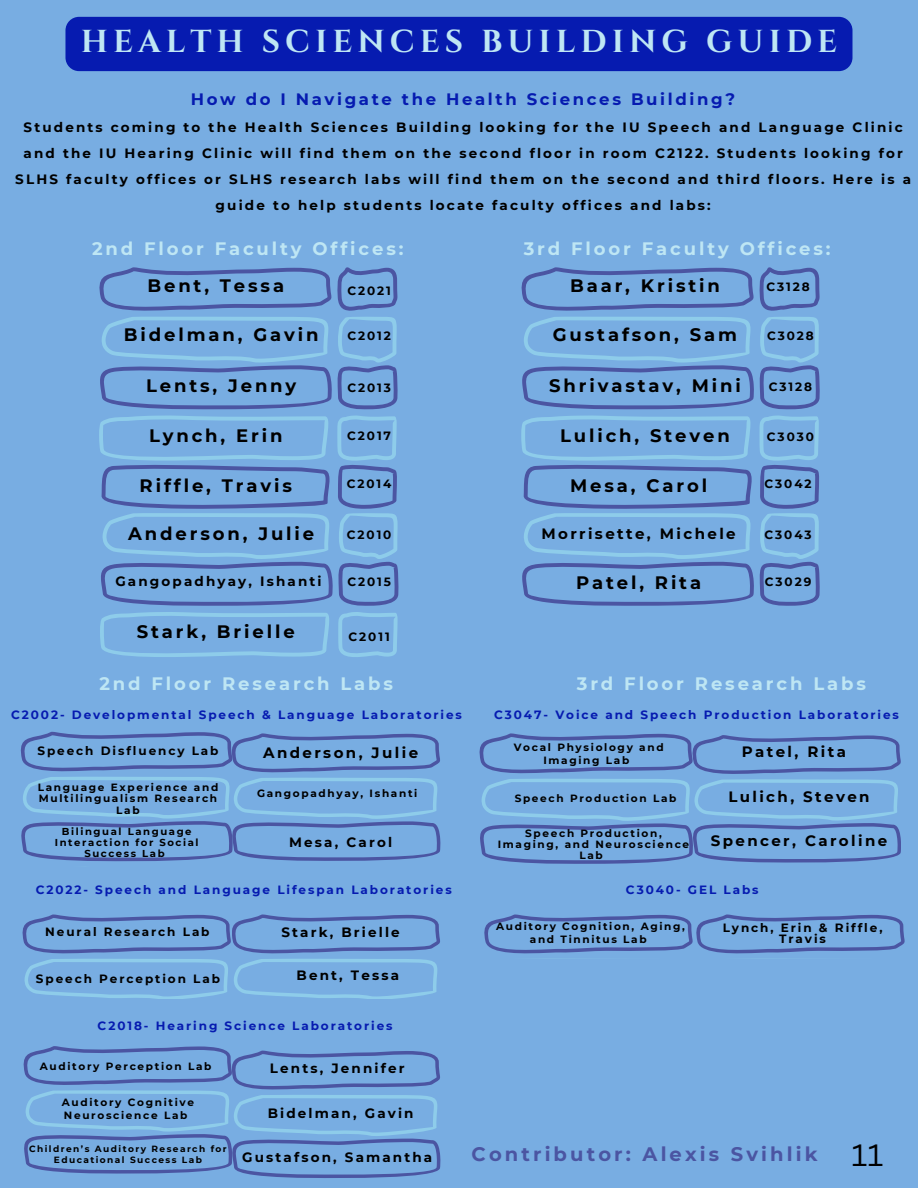
<style>
.page{position:relative;width:918px;height:1188px;background:#78ade2}
.page>*{position:absolute;margin:0;border:0;box-sizing:border-box;transform-origin:0 0}
.t1{font:700 31.65px "Cinzel";letter-spacing:.16em;color:#bee6f4}
.t2{font:30px "Canva Sans";color:#000}
.t3{font:700 19.5px "Montserrat";letter-spacing:.16em;color:#4b55a2}
.t4{font:700 18px "Montserrat";letter-spacing:.16em;color:#000}
.t5{font:700 18px "Montserrat";letter-spacing:.16em;color:#bee6f4}
.t6{font:700 16.5px "Montserrat";letter-spacing:.16em;color:#061bb0}
.t7{font:700 15px "Montserrat";letter-spacing:.16em;color:#000}
.t8{font:700 13.5px/25.8px "Montserrat";letter-spacing:.16em;color:#000;text-align:center}
.t9{font:700 12px "Montserrat";letter-spacing:.16em;color:#061bb0}
.t10{font:700 12px/10.9px "Montserrat";letter-spacing:.16em;color:#000;text-align:center}
.t11{font:700 10.5px/11.4px "Montserrat";letter-spacing:.16em;color:#000;text-align:center}
.t12{font:700 10.05px/10.9px "Montserrat";letter-spacing:.16em;color:#000;text-align:center}
.t13{font:700 9px/11.2px "Montserrat";letter-spacing:.16em;color:#000;text-align:center}
</style>
<div class="page">
<div style="left:65px;top:17px;width:787px;height:54px;background:#061bb0;border-radius:14px"></div>
<svg style="left:99px;top:267px;width:299px;height:390px"></svg>
<svg style="left:521px;top:267px;width:299px;height:339px"></svg>
<svg style="left:20px;top:732px;width:420px;height:130px"></svg>
<svg style="left:23px;top:914px;width:417px;height:85px"></svg>
<svg style="left:24px;top:1046px;width:416px;height:132px"></svg>
<svg style="left:480px;top:733px;width:421px;height:131px"></svg>
<svg style="left:485px;top:914px;width:420px;height:40px"></svg>
<h2 class="t1" style="left:81px;top:22px;width:758px">HEALTH SCIENCES BUILDING GUIDE</h2>
<h1 class="t6" style="left:191px;top:89px;width:546px">How do I Navigate the Health Sciences Building?</h1>
<h1 class="t8" style="left:15px;top:115px;width:897px">Students coming to the Health Sciences Building looking for the IU Speech and Language Clinic and the IU Hearing Clinic will find them on the second floor in room C2122. Students looking for SLHS faculty offices or SLHS research labs will find them on the second and third floors. Here is a guide to help students locate faculty offices and labs:</h1>
<p class="t5" style="left:92px;top:237px;width:313px">2nd Floor Faculty Offices:</p>
<h2 class="t4" style="left:147px;top:274px;width:138px">Bent, Tessa</h2>
<h2 class="t4" style="left:124px;top:324px;width:196px">Bidelman, Gavin</h2>
<h2 class="t4" style="left:146px;top:374px;width:152px">Lents, Jenny</h2>
<h2 class="t4" style="left:149px;top:425px;width:135px">Lynch, Erin</h2>
<h2 class="t4" style="left:140px;top:474px;width:154px">Riffle, Travis</h2>
<h5 class="t4" style="left:128px;top:522px;width:188px">Anderson, Julie</h5>
<h5 class="t8" style="left:115px;top:568px;width:208px">Gangopadhyay, Ishanti</h5>
<h5 class="t4" style="left:137px;top:621px;width:159px">Stark, Brielle</h5>
<h5 class="t10" style="left:347px;top:285px;width:45px">C2021</h5>
<h5 class="t10" style="left:347px;top:330px;width:45px">C2012</h5>
<p class="t10" style="left:347px;top:382px;width:45px">C2013</p>
<h2 class="t10" style="left:347px;top:430px;width:45px">C2017</h2>
<h4 class="t10" style="left:347px;top:478px;width:46px">C2014</h4>
<h2 class="t10" style="left:347px;top:529px;width:46px">C2010</h2>
<h5 class="t10" style="left:347px;top:577px;width:45px">C2015</h5>
<h5 class="t10" style="left:349px;top:631px;width:43px">C2011</h5>
<h5 class="t5" style="left:524px;top:237px;width:308px">3rd Floor Faculty Offices:</h5>
<h2 class="t4" style="left:570px;top:274px;width:151px">Baar, Kristin</h2>
<p class="t4" style="left:553px;top:324px;width:186px">Gustafson, Sam</p>
<h2 class="t4" style="left:549px;top:374px;width:193px">Shrivastav, Mini</h2>
<h2 class="t4" style="left:560px;top:425px;width:171px">Lulich, Steven</h2>
<h2 class="t4" style="left:570px;top:474px;width:139px">Mesa, Carol</h2>
<h2 class="t7" style="left:541px;top:525px;width:196px">Morrisette, Michele</h2>
<h2 class="t4" style="left:576px;top:572px;width:127px">Patel, Rita</h2>
<h5 class="t10" style="left:766px;top:281px;width:45px">C3128</h5>
<h5 class="t10" style="left:767px;top:330px;width:48px">C3028</h5>
<h5 class="t10" style="left:769px;top:381px;width:45px">C3128</h5>
<h5 class="t10" style="left:767px;top:431px;width:48px">C3030</h5>
<h5 class="t10" style="left:765px;top:478px;width:49px">C3042</h5>
<p class="t10" style="left:765px;top:529px;width:49px">C3043</p>
<h3 class="t10" style="left:765px;top:577px;width:48px">C3029</h3>
<h2 class="t5" style="left:99px;top:673px;width:295px">2nd Floor Research Labs</h2>
<h5 class="t5" style="left:577px;top:673px;width:291px">3rd Floor Research Labs</h5>
<h5 class="t9" style="left:11px;top:708px;width:452px">C2002- Developmental Speech &amp; Language Laboratories</h5>
<h6 class="t9" style="left:494px;top:708px;width:406px">C3047- Voice and Speech Production Laboratories</h6>
<p class="t10" style="left:37px;top:746px;width:183px">Speech Disfluency Lab</p>
<p class="t11" style="left:38px;top:781px;width:182px">Language Experience and<br>Multilingualism Research<br>Lab</p>
<p class="t12" style="left:55px;top:826px;width:145px">Bilingual Language<br>Interaction for Social<br>Success Lab</p>
<h3 class="t7" style="left:263px;top:744px;width:156px">Anderson, Julie</h3>
<p class="t11" style="left:257px;top:788px;width:162px">Gangopadhyay, Ishanti</p>
<h3 class="t8" style="left:289px;top:829px;width:104px">Mesa, Carol</h3>
<h2 class="t9" style="left:36px;top:883px;width:418px">C2022- Speech and Language Lifespan Laboratories</h2>
<h6 class="t10" style="left:45px;top:926px;width:166px">Neural Research Lab</h6>
<p class="t10" style="left:36px;top:974px;width:186px">Speech Perception Lab</p>
<p class="t8" style="left:281px;top:919px;width:120px">Stark, Brielle</p>
<p class="t8" style="left:297px;top:962px;width:104px">Bent, Tessa</p>
<h2 class="t9" style="left:98px;top:1019px;width:296px">C2018- Hearing Science Laboratories</h2>
<h3 class="t11" style="left:40px;top:1061px;width:173px">Auditory Perception Lab</h3>
<p class="t8" style="left:270px;top:1055px;width:136px">Lents, Jennifer</p>
<h3 class="t11" style="left:62px;top:1095px;width:134px;line-height:13.2px;text-align:left">Auditory Cognitive<br>Neuroscience Lab</h3>
<p class="t13" style="left:29px;top:1143px;width:199px">Children’s Auditory Research for<br>Educational Success Lab</p>
<h3 class="t8" style="left:268px;top:1100px;width:147px">Bidelman, Gavin</h3>
<h6 class="t8" style="left:242px;top:1144px;width:192px">Gustafson, Samantha</h6>
<h6 class="t11" style="left:514px;top:741px;width:151px;line-height:13.2px">Vocal Physiology and<br>Imaging Lab</h6>
<p class="t7" style="left:742px;top:742px;width:106px">Patel, Rita</p>
<h6 class="t11" style="left:515px;top:792px;width:163px">Speech Production Lab</h6>
<h6 class="t11" style="left:498px;top:827px;width:193px">Speech Production,<br>Imaging, and Neuroscience<br>Lab</h6>
<p class="t7" style="left:728px;top:787px;width:143px">Lulich, Steven</p>
<h3 class="t7" style="left:711px;top:831px;width:178px">Spencer, Caroline</h3>
<p class="t9" style="left:626px;top:883px;width:134px">C3040- GEL Labs</p>
<h3 class="t11" style="left:496px;top:919px;width:190px;line-height:13.2px">Auditory Cognition, Aging, and Tinnitus Lab</h3>
<p class="t10" style="left:723px;top:922px;width:161px">Lynch, Erin &amp; Riffle,<br>Travis</p>
<h6 class="t3" style="left:472px;top:1142px;width:347px">Contributor: Alexis Svihlik</h6>
<h4 class="t2" style="left:851px;top:1134px;width:33px">11</h4>
</div>
